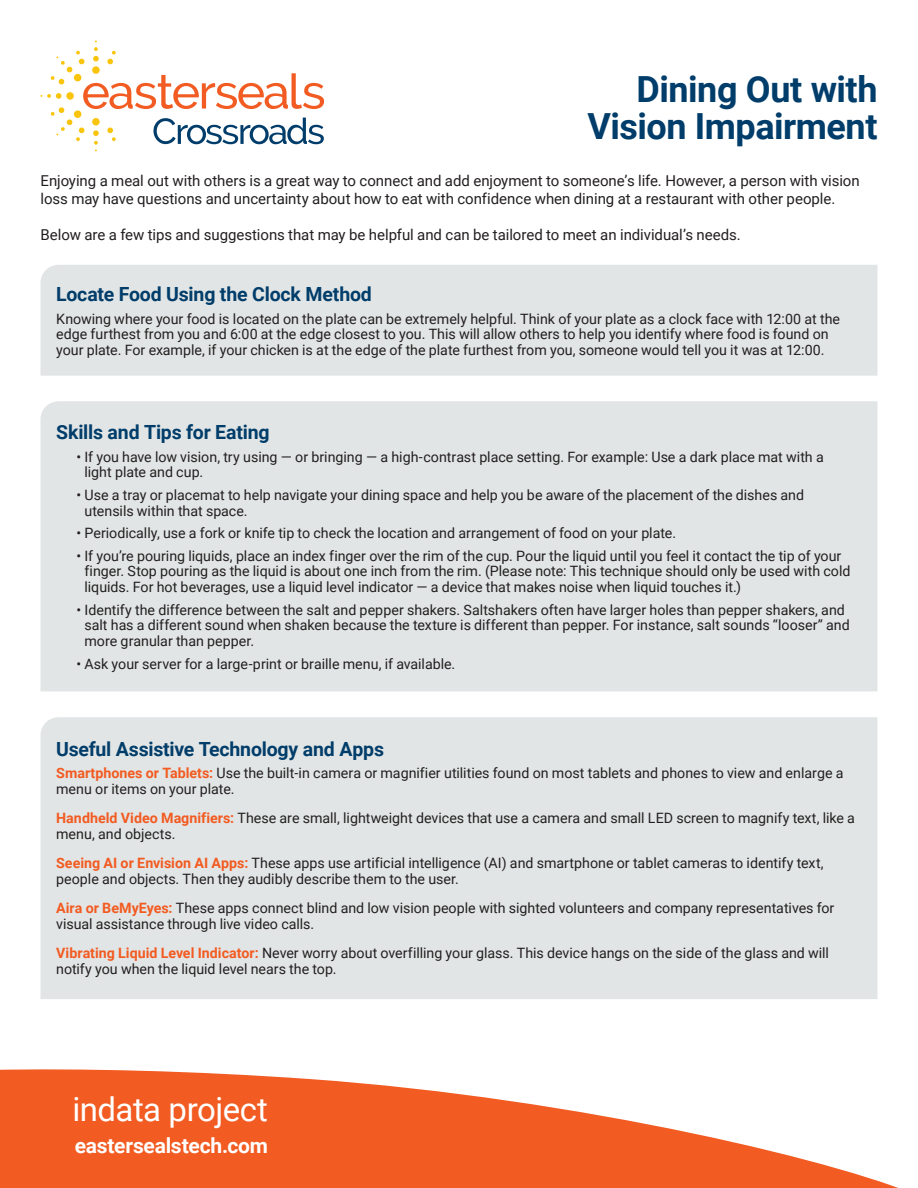
<style>
.page{position:relative;width:918px;height:1188px;background:#fff}
.page>*{position:absolute;margin:0;border:0;box-sizing:border-box;transform-origin:0 0}
.t1{font:700 36px/37.5px "Roboto";letter-spacing:-.015em;color:#003d6a;text-align:right}
.t2{font:33px "Roboto";letter-spacing:-.015em;color:#fff}
.t3{font:700 21px "Roboto";letter-spacing:-.01em;color:#fff}
.t4{font:700 19.5px "Roboto";letter-spacing:-.01em;color:#003d6a}
.t5{font:15px/18px "Roboto";letter-spacing:-.005em;color:#231f20}
.t6{font:14.25px/15.8px "Roboto";color:#231f20}
.s1{font-weight:700;color:#f25b21}
</style>
<div class="page">
<svg style="left:41px;top:40px;width:283px;height:111px"></svg>
<div style="left:40px;top:265px;width:838px;height:111px;background:#e2e5e5"></div>
<div style="left:40px;top:717px;width:838px;height:282px;background:#e2e5e5"></div>
<div style="left:40px;top:401px;width:838px;height:290px;background:#e2e5e5"></div>
<svg style="left:0;top:1069px;width:898px;height:119px;fill:#f25b21"></svg>
<p class="t1" style="left:587px;top:69px;width:292px">Dining Out with<br>Vision Impairment</p>
<p class="t5" style="left:40px;top:171px;width:821px">Enjoying a meal out with others is a great way to connect and add enjoyment to someone’s life. However, a person with vision loss may have questions and uncertainty about how to eat with confidence when dining at a restaurant with other people.</p>
<p class="t5" style="left:40px;top:225px;width:702px">Below are a few tips and suggestions that may be helpful and can be tailored to meet an individual’s needs.</p>
<p class="t4" style="left:56px;top:280px;width:317px">Locate Food Using the Clock Method</p>
<p class="t6" style="left:56px;top:310px;width:785px">Knowing where your food is located on the plate can be extremely helpful. Think of your plate as a clock face with 12:00 at the edge furthest from you and 6:00 at the edge closest to you. This will allow others to help you identify where food is found on your plate. For example, if your chicken is at the edge of the plate furthest from you, someone would tell you it was at 12:00.</p>
<p class="t4" style="left:56px;top:418px;width:215px">Skills and Tips for Eating</p>
<p class="t6" style="left:85px;top:448px;width:741px;text-indent:-8px">• If you have low vision, try using — or bringing — a high-contrast place setting. For example: Use a dark place mat with a light plate and cup.</p>
<p class="t6" style="left:85px;top:486px;width:721px;text-indent:-8px">• Use a tray or placemat to help navigate your dining space and help you be aware of the placement of the dishes and utensils within that space.</p>
<p class="t6" style="left:76px;top:525px;width:601px">• Periodically, use a fork or knife tip to check the location and arrangement of food on your plate.</p>
<p class="t6" style="left:85px;top:547px;width:767px;text-indent:-8px">• If you’re pouring liquids, place an index finger over the rim of the cup. Pour the liquid until you feel it contact the tip of your finger. Stop pouring as the liquid is about one inch from the rim. (Please note: This technique should only be used with cold liquids. For hot beverages, use a liquid level indicator — a device that makes noise when liquid touches it.)</p>
<p class="t6" style="left:85px;top:601px;width:767px;text-indent:-8px">• Identify the difference between the salt and pepper shakers. Saltshakers often have larger holes than pepper shakers, and salt has a different sound when shaken because the texture is different than pepper. For instance, salt sounds “looser” and more granular than pepper.</p>
<p class="t6" style="left:76px;top:655px;width:380px">• Ask your server for a large-print or braille menu, if available.</p>
<p class="t4" style="left:56px;top:735px;width:329px">Useful Assistive Technology and Apps</p>
<p class="t6" style="left:56px;top:765px;width:789px"><span class="s1">Smartphones or Tablets:</span> Use the built-in camera or magnifier utilities found on most tablets and phones to view and enlarge a menu or items on your plate.</p>
<p class="t6" style="left:56px;top:810px;width:800px"><span class="s1">Handheld Video Magnifiers:</span> These are small, lightweight devices that use a camera and small LED screen to magnify text, like a menu, and objects.</p>
<p class="t6" style="left:56px;top:855px;width:769px"><span class="s1">Seeing AI or Envision AI Apps:</span> These apps use artificial intelligence (AI) and smartphone or tablet cameras to identify text, people and objects. Then they audibly describe them to the user.</p>
<p class="t6" style="left:56px;top:900px;width:780px"><span class="s1">Aira or BeMyEyes:</span> These apps connect blind and low vision people with sighted volunteers and company representatives for visual assistance through live video calls.</p>
<p class="t6" style="left:56px;top:945px;width:774px"><span class="s1">Vibrating Liquid Level Indicator:</span> Never worry about overfilling your glass. This device hangs on the side of the glass and will notify you when the liquid level nears the top.</p>
<p class="t2" style="left:72px;top:1086px;width:197px">indata project</p>
<p class="t3" style="left:75px;top:1131px;width:195px">eastersealstech.com</p>
</div>
